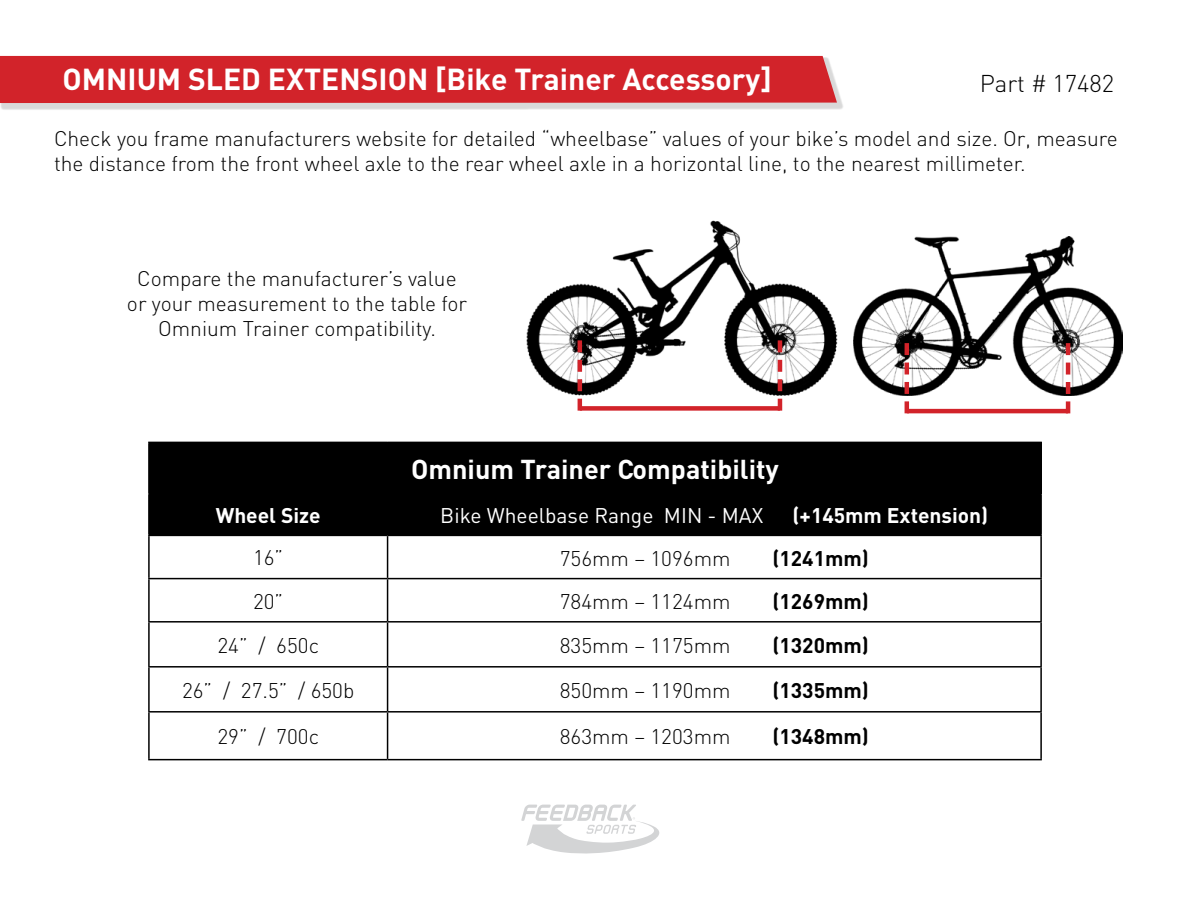
<style>
.page{position:relative;width:1188px;height:918px;background:#fff}
.page>*{position:absolute;margin:0;border:0;box-sizing:border-box;transform-origin:0 0}
.t1{font:700 30px "DIN";color:#fff}
.t2{font:700 27px "DIN";color:#fff}
.t3{font:300 24px "DIN";color:#000}
.t4{font:300 21px/25.2px "DIN";color:#000}
.t5{font:700 21px "DIN";color:#000}
.t6{font:700 21px "DIN";color:#fff}
.t7{font:21px "DIN";color:#fff}
</style>
<div class="page">
<div style="left:149px;top:442px;width:892px;height:52px;background:#000"></div>
<div style="left:150px;top:495px;width:890px;height:40px;background:#000"></div>
<hr style="left:148px;top:442px;width:240px;height:1px;background:#000">
<hr style="left:148px;top:443px;width:2px;height:50px;background:#000">
<hr style="left:388px;top:442px;width:654px;height:1px;background:#000">
<hr style="left:1040px;top:443px;width:2px;height:50px;background:#000">
<hr style="left:148px;top:493px;width:240px;height:2px;background:#000">
<hr style="left:148px;top:495px;width:2px;height:40px;background:#000">
<hr style="left:388px;top:493px;width:654px;height:2px;background:#000">
<hr style="left:387px;top:495px;width:1px;height:40px;background:#000">
<hr style="left:1040px;top:495px;width:2px;height:40px;background:#000">
<hr style="left:148px;top:535px;width:240px;height:1px;background:#000">
<hr style="left:148px;top:536px;width:2px;height:42px;background:#000">
<hr style="left:388px;top:535px;width:654px;height:1px;background:#000">
<hr style="left:387px;top:536px;width:1px;height:42px;background:#000">
<hr style="left:1040px;top:536px;width:2px;height:42px;background:#000">
<hr style="left:148px;top:578px;width:240px;height:1px;background:#000">
<hr style="left:148px;top:579px;width:2px;height:42px;background:#000">
<hr style="left:388px;top:578px;width:654px;height:1px;background:#000">
<hr style="left:387px;top:579px;width:1px;height:42px;background:#000">
<hr style="left:1040px;top:579px;width:2px;height:42px;background:#000">
<hr style="left:148px;top:621px;width:240px;height:2px;background:#000">
<hr style="left:148px;top:623px;width:2px;height:43px;background:#000">
<hr style="left:388px;top:621px;width:654px;height:2px;background:#000">
<hr style="left:387px;top:623px;width:1px;height:43px;background:#000">
<hr style="left:1040px;top:623px;width:2px;height:43px;background:#000">
<hr style="left:148px;top:666px;width:240px;height:2px;background:#000">
<hr style="left:148px;top:668px;width:2px;height:43px;background:#000">
<hr style="left:388px;top:666px;width:654px;height:2px;background:#000">
<hr style="left:387px;top:668px;width:1px;height:43px;background:#000">
<hr style="left:1040px;top:668px;width:2px;height:43px;background:#000">
<hr style="left:148px;top:711px;width:240px;height:2px;background:#000">
<hr style="left:148px;top:713px;width:2px;height:46px;background:#000">
<hr style="left:388px;top:711px;width:654px;height:2px;background:#000">
<hr style="left:387px;top:713px;width:1px;height:46px;background:#000">
<hr style="left:1040px;top:713px;width:2px;height:46px;background:#000">
<hr style="left:148px;top:759px;width:240px;height:1px;background:#000">
<hr style="left:388px;top:759px;width:654px;height:1px;background:#000">
<img style="left:526px;top:220px;width:312px;height:176px">
<img style="left:854px;top:236px;width:268px;height:159px">
<svg style="left:578px;top:340px;width:4px;height:71px"></svg>
<svg style="left:778px;top:340px;width:4px;height:71px"></svg>
<svg style="left:905px;top:343px;width:4px;height:70px"></svg>
<svg style="left:1066px;top:343px;width:4px;height:70px"></svg>
<div style="left:580px;top:406px;width:200px;height:5px;background:#d2232a"></div>
<hr style="left:907px;top:409px;width:161px;height:4px;background:#d2232a">
<svg style="left:521px;top:805px;width:139px;height:49px"></svg>
<div style="left:0;top:57px;width:844px;height:54px;background:#000;opacity:.15"></div>
<div style="left:0;top:56px;width:837px;height:47px;background:#d2232a"></div>
<h1 class="t1" style="left:63px;top:59px;width:711px">OMNIUM SLED EXTENSION [Bike Trainer Accessory]</h1>
<p class="t3" style="left:980px;top:69px;width:136px">Part # 17482</p>
<p class="t4" style="left:54px;top:126px;width:1065px">Check you frame manufacturers website for detailed “wheelbase” values of your bike’s model and size. Or, measure the distance from the front wheel axle to the rear wheel axle in a horizontal line, to the nearest millimeter.</p>
<p class="t4" style="left:127px;top:266px;width:342px;text-align:center">Compare the manufacturer’s value or your measurement to the table for<br>Omnium Trainer compatibility.</p>
<p class="t2" style="left:411px;top:452px;width:369px">Omnium Trainer Compatibility</p>
<p class="t6" style="left:216px;top:502px;width:107px">Wheel Size</p>
<p class="t7" style="left:440px;top:503px;width:325px">Bike Wheelbase Range MIN - MAX</p>
<p class="t6" style="left:793px;top:502px;width:197px">(+145mm Extension)</p>
<p class="t4" style="left:253px;top:545px;width:32px">16”</p>
<p class="t4" style="left:560px;top:545px;width:172px">756mm – 1096mm</p>
<p class="t5" style="left:772px;top:544px;width:98px">(1241mm)</p>
<p class="t4" style="left:253px;top:588px;width:32px">20”</p>
<p class="t4" style="left:560px;top:589px;width:172px">784mm – 1124mm</p>
<p class="t5" style="left:772px;top:588px;width:98px">(1269mm)</p>
<p class="t4" style="left:217px;top:632px;width:103px">24” / 650c</p>
<p class="t4" style="left:560px;top:633px;width:172px">835mm – 1175mm</p>
<p class="t5" style="left:772px;top:632px;width:98px">(1320mm)</p>
<p class="t4" style="left:182px;top:677px;width:174px">26” / 27.5” / 650b</p>
<p class="t4" style="left:560px;top:678px;width:172px">850mm – 1190mm</p>
<p class="t5" style="left:772px;top:677px;width:98px">(1335mm)</p>
<p class="t4" style="left:217px;top:724px;width:103px">29” / 700c</p>
<p class="t4" style="left:560px;top:724px;width:172px">863mm – 1203mm</p>
<p class="t5" style="left:772px;top:723px;width:98px">(1348mm)</p>
</div>
